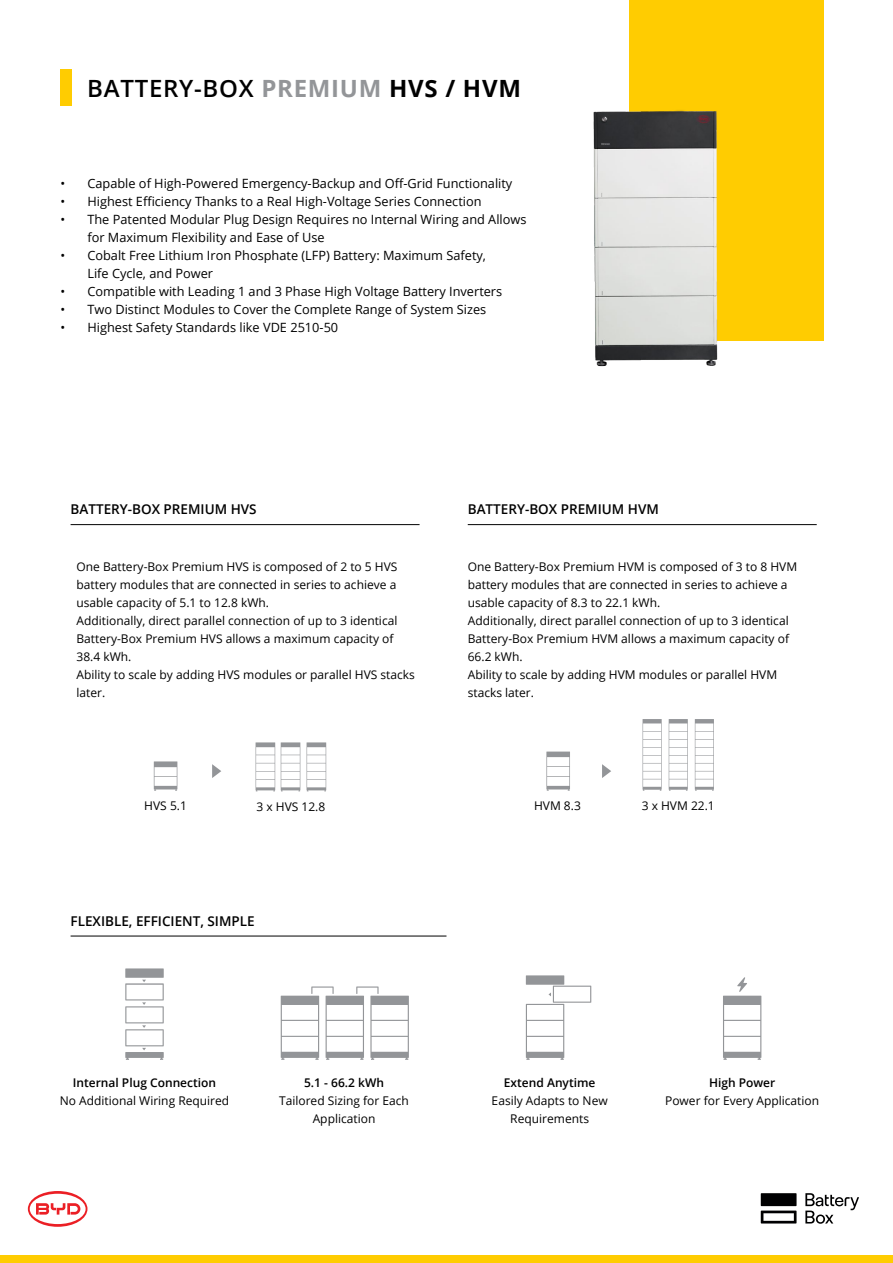
<style>
.page{position:relative;width:893px;height:1263px;background:#fff}
.page>*{position:absolute;margin:0;border:0;box-sizing:border-box;transform-origin:0 0}
.t1{font:600 23.7px "Open Sans";letter-spacing:.03em;color:#000}
.t2{font:600 13.5px "Open Sans";color:#000}
.t3{font:12.75px/18px "Open Sans";color:#000}
.t4{font:12px/18px "Open Sans";color:#000}
.t5{font:600 12px "Open Sans";color:#000}
.s1{font-weight:700;color:#939598}
.s2{font-weight:700}
</style>
<div class="page">
<div style="left:60px;top:69px;width:12px;height:37px;background:#ffcc01"></div>
<hr style="left:71px;top:524px;width:349px;height:1px;background:#000">
<hr style="left:71px;top:936px;width:375px;height:1px;background:#000">
<div style="left:125px;top:968px;width:39px;height:10px;background:#939598"></div>
<svg style="left:125px;top:980px;width:39px;height:80px"></svg>
<svg style="left:281px;top:986px;width:128px;height:74px"></svg>
<svg style="left:723px;top:977px;width:38px;height:83px"></svg>
<div style="left:526px;top:975px;width:38px;height:10px;background:#939598"></div>
<svg style="left:526px;top:986px;width:65px;height:74px"></svg>
<div style="left:630px;top:0;width:194px;height:340px;background:#ffcc01"></div>
<hr style="left:468px;top:524px;width:349px;height:1px;background:#000">
<svg style="left:546px;top:751px;width:24px;height:40px"></svg>
<svg style="left:643px;top:719px;width:19px;height:72px"></svg>
<svg style="left:669px;top:719px;width:19px;height:72px"></svg>
<svg style="left:695px;top:719px;width:19px;height:72px"></svg>
<svg style="left:602px;top:764px;width:9px;height:14px"></svg>
<svg style="left:154px;top:761px;width:23px;height:30px"></svg>
<svg style="left:212px;top:764px;width:9px;height:14px"></svg>
<div style="left:0;top:1255px;width:893px;height:8px;background:#ffcc01"></div>
<svg style="left:256px;top:742px;width:19px;height:49px"></svg>
<svg style="left:281px;top:742px;width:19px;height:49px"></svg>
<svg style="left:307px;top:742px;width:19px;height:49px"></svg>
<img style="left:593px;top:16px;width:231px;height:351px">
<svg style="left:28px;top:1191px;width:59px;height:36px"></svg>
<div style="left:761px;top:1193px;width:35px;height:13px;background:#000001"></div>
<svg style="left:761px;top:1210px;width:35px;height:13px"></svg>
<svg style="left:805px;top:1193px;width:54px;height:31px"></svg>
<h1 class="t1" style="left:87px;top:72px;width:435px">BATTERY-BOX <span class="s1">PREMIUM</span> <span class="s2">HVS / HVM</span></h1>
<p class="t3" style="left:60px;top:174px;width:453px">• Capable of High-Powered Emergency-Backup and Off-Grid Functionality</p>
<p class="t3" style="left:60px;top:192px;width:423px">• Highest Efficiency Thanks to a Real High-Voltage Series Connection</p>
<p class="t3" style="left:87px;top:210px;width:441px;text-indent:-27px">• The Patented Modular Plug Design Requires no Internal Wiring and Allows for Maximum Flexibility and Ease of Use</p>
<p class="t3" style="left:87px;top:246px;width:400px;text-indent:-27px">• Cobalt Free Lithium Iron Phosphate (LFP) Battery: Maximum Safety,<br>Life Cycle, and Power</p>
<p class="t3" style="left:60px;top:282px;width:443px">• Compatible with Leading 1 and 3 Phase High Voltage Battery Inverters</p>
<p class="t3" style="left:60px;top:300px;width:427px">• Two Distinct Modules to Cover the Complete Range of System Sizes</p>
<p class="t3" style="left:60px;top:318px;width:279px">• Highest Safety Standards like VDE 2510-50</p>
<p class="t2" style="left:71px;top:500px;width:188px">BATTERY-BOX PREMIUM HVS</p>
<p class="t4" style="left:76px;top:557px;width:340px">One Battery-Box Premium HVS is composed of 2 to 5 HVS battery modules that are connected in series to achieve a usable capacity of 5.1 to 12.8 kWh.<br>Additionally, direct parallel connection of up to 3 identical Battery-Box Premium HVS allows a maximum capacity of 38.4 kWh.<br>Ability to scale by adding HVS modules or parallel HVS stacks later.</p>
<p class="t2" style="left:468px;top:500px;width:193px">BATTERY-BOX PREMIUM HVM</p>
<p class="t4" style="left:468px;top:557px;width:331px">One Battery-Box Premium HVM is composed of 3 to 8 HVM battery modules that are connected in series to achieve a usable capacity of 8.3 to 22.1 kWh.<br>Additionally, direct parallel connection of up to 3 identical Battery-Box Premium HVM allows a maximum capacity of 66.2 kWh.<br>Ability to scale by adding HVM modules or parallel HVM stacks later.</p>
<p class="t4" style="left:144px;top:796px;width:44px">HVS 5.1</p>
<p class="t4" style="left:256px;top:797px;width:70px">3 x HVS 12.8</p>
<p class="t4" style="left:534px;top:796px;width:48px">HVM 8.3</p>
<p class="t4" style="left:642px;top:796px;width:75px">3 x HVM 22.1</p>
<p class="t2" style="left:71px;top:912px;width:186px">FLEXIBLE, EFFICIENT, SIMPLE</p>
<p class="t5" style="left:73px;top:1075px;width:145px">Internal Plug Connection</p>
<p class="t4" style="left:60px;top:1092px;width:171px">No Additional Wiring Required</p>
<p class="t5" style="left:304px;top:1075px;width:81px">5.1 - 66.2 kWh</p>
<p class="t4" style="left:279px;top:1092px;width:131px;text-align:center">Tailored Sizing for Each<br>Application</p>
<p class="t5" style="left:504px;top:1075px;width:93px">Extend Anytime</p>
<p class="t4" style="left:492px;top:1092px;width:118px;text-align:center">Easily Adapts to New<br>Requirements</p>
<p class="t5" style="left:709px;top:1075px;width:68px">High Power</p>
<p class="t4" style="left:665px;top:1092px;width:156px">Power for Every Application</p>
</div>
